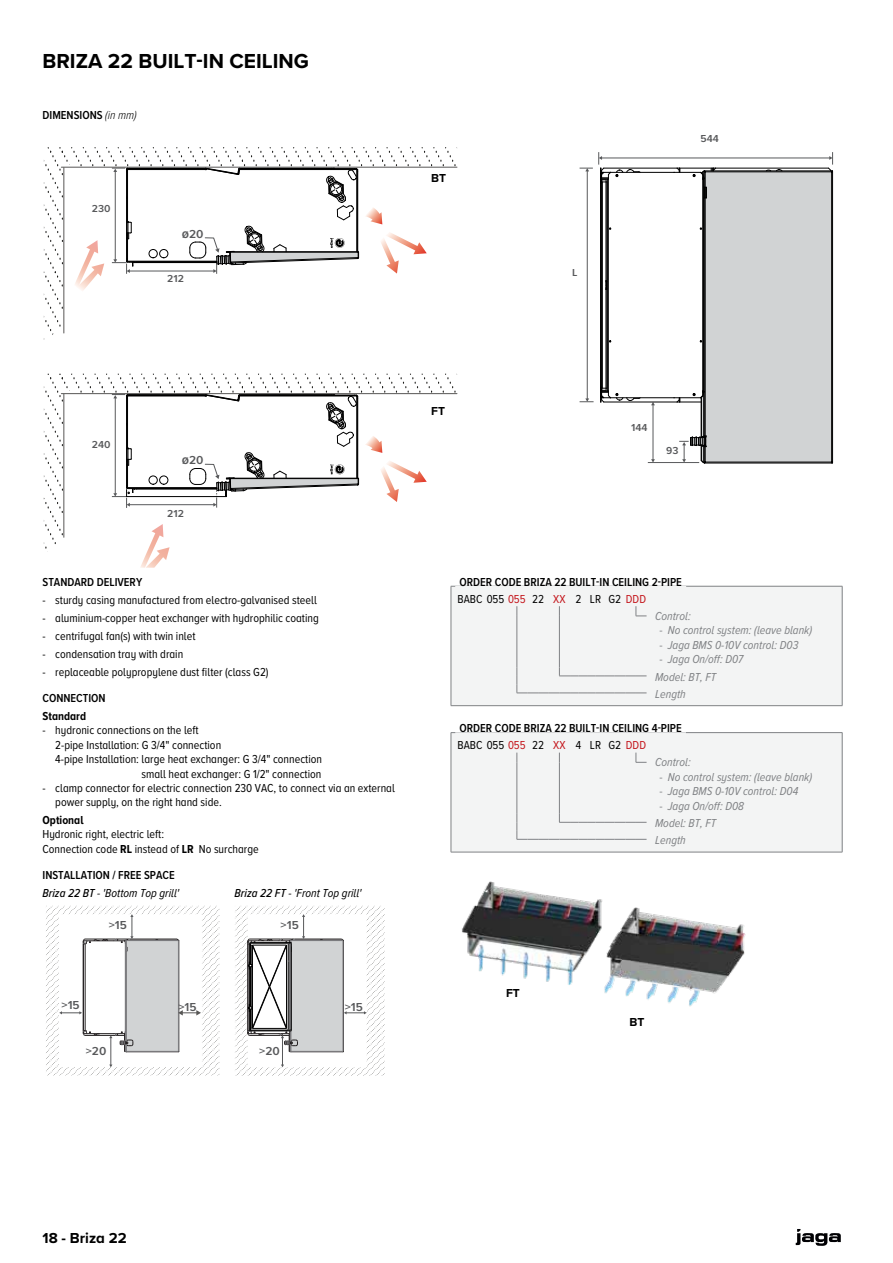
<style>
.page{position:relative;width:893px;height:1263px;background:#fff}
.page>*{position:absolute;margin:0;border:0;box-sizing:border-box;transform-origin:0 0}
.t1{font:700 21px "Proxima Nova";color:#000}
.t2{font:700 15px "Proxima Nova";color:#000}
.t3{font:12px/14.4px "Proxima Nova Cond";color:#000}
.t4{font:italic 12px/17.2px "Proxima Nova Cond";color:#808285}
.t5{font:600 12px "Proxima Nova Cond";color:#000}
.t6{font:italic 12px "Proxima Nova Cond";color:#000}
.t7{font:600 12px "Proxima Nova Cond";color:#58595b;scale:1.16 1}
.t8{font:700 12px "Proxima Nova Cond";color:#000}
.t9{font:700 12px "Proxima Nova";color:#000}
.t10{font:600 10.5px "Proxima Nova Cond";color:#58595b;scale:1.16 1}
.s1{font-weight:300;font-style:italic}
.s2{font-weight:700}
.s3{font-weight:500}
.s4{color:#c4161c}
.s5{font-style:normal}
</style>
<div class="page">
<svg style="left:796px;top:1229px;width:45px;height:17px"></svg>
<svg style="left:46px;top:906px;width:174px;height:169px"></svg>
<svg style="left:235px;top:906px;width:150px;height:170px"></svg>
<hr style="left:587px;top:171px;width:1px;height:228px;background:#58595b">
<svg style="left:580px;top:398px;width:14px;height:4px"></svg>
<hr style="left:648px;top:462px;width:51px;height:1px;background:#58595b">
<hr style="left:653px;top:405px;width:1px;height:55px;background:#58595b">
<hr style="left:601px;top:158px;width:229px;height:1px;background:#58595b">
<hr style="left:602px;top:182px;width:1px;height:206px;background:#000">
<hr style="left:606px;top:182px;width:1px;height:99px;background:#000">
<hr style="left:606px;top:289px;width:1px;height:99px;background:#000">
<hr style="left:607px;top:179px;width:1px;height:212px;background:#000">
<hr style="left:608px;top:179px;width:1px;height:212px;background:#000">
<hr style="left:604px;top:402px;width:73px;height:1px;background:#000">
<svg style="left:606px;top:280px;width:2px;height:10px"></svg>
<hr style="left:600px;top:179px;width:1px;height:212px;background:#000">
<hr style="left:601px;top:183px;width:1px;height:204px;background:#000">
<hr style="left:610px;top:397px;width:90px;height:1px;background:#000">
<svg style="left:600px;top:387px;width:41px;height:16px"></svg>
<hr style="left:610px;top:172px;width:90px;height:1px;background:#000">
<hr style="left:604px;top:168px;width:73px;height:1px;background:#000">
<svg style="left:580px;top:152px;width:61px;height:32px"></svg>
<svg style="left:673px;top:152px;width:160px;height:312px"></svg>
<svg style="left:44px;top:147px;width:414px;height:193px"></svg>
<svg style="left:44px;top:374px;width:414px;height:194px"></svg>
<div style="left:451px;top:586px;width:391px;height:120px;background:#f3f4f4"></div>
<hr style="left:451px;top:586px;width:391px;height:1px;background:#808285">
<hr style="left:451px;top:586px;width:1px;height:119px;background:#808285">
<hr style="left:842px;top:586px;width:1px;height:119px;background:#808285">
<hr style="left:451px;top:705px;width:391px;height:1px;background:#808285">
<hr style="left:455px;top:586px;width:231px;height:4px;background:#f3f4f4">
<hr style="left:517px;top:616px;width:1px;height:51px;background:#808285">
<hr style="left:559px;top:616px;width:1px;height:51px;background:#808285">
<svg style="left:517px;top:667px;width:130px;height:27px"></svg>
<svg style="left:636px;top:606px;width:11px;height:11px"></svg>
<div style="left:451px;top:733px;width:391px;height:119px;background:#f3f4f4"></div>
<hr style="left:451px;top:732px;width:391px;height:1px;background:#808285">
<hr style="left:451px;top:733px;width:1px;height:119px;background:#808285">
<hr style="left:842px;top:733px;width:1px;height:119px;background:#808285">
<hr style="left:451px;top:852px;width:391px;height:1px;background:#808285">
<div style="left:455px;top:732px;width:231px;height:5px;background:#f3f4f4"></div>
<hr style="left:517px;top:762px;width:1px;height:52px;background:#808285">
<hr style="left:559px;top:762px;width:1px;height:52px;background:#808285">
<svg style="left:517px;top:814px;width:130px;height:26px"></svg>
<svg style="left:636px;top:753px;width:11px;height:10px"></svg>
<img style="left:462px;top:881px;width:284px;height:126px">
<h1 class="t1" style="left:43px;top:45px;width:268px">BRIZA 22 BUILT-IN CEILING</h1>
<p class="t5" style="left:43px;top:106px;width:96px">DIMENSIONS <span class="s1">(in mm)</span></p>
<p class="t10" style="left:92px;top:200px;width:18px">230</p>
<p class="t7" style="left:182px;top:225px;width:20px">020</p>
<p class="t10" style="left:167px;top:271px;width:16px">212</p>
<p class="t9" style="left:431px;top:169px;width:16px">BT</p>
<p class="t10" style="left:572px;top:265px;width:6px">L</p>
<p class="t10" style="left:700px;top:131px;width:17px">544</p>
<p class="t10" style="left:92px;top:437px;width:18px">240</p>
<p class="t7" style="left:182px;top:451px;width:20px">020</p>
<p class="t10" style="left:167px;top:506px;width:16px">212</p>
<p class="t5" style="left:43px;top:573px;width:101px">STANDARD DELIVERY</p>
<p class="t3" style="left:43px;top:592px;width:276px">- sturdy casing manufactured from electro-galvanised steell</p>
<p class="t3" style="left:43px;top:610px;width:278px">- aluminium-copper heat exchanger with hydrophilic coating</p>
<p class="t3" style="left:43px;top:628px;width:155px">- centrifugal fan(s) with twin inlet</p>
<p class="t3" style="left:43px;top:646px;width:142px">- condensation tray with drain</p>
<p class="t3" style="left:43px;top:664px;width:228px">- replaceable polypropylene dust filter (class G2)</p>
<p class="t5" style="left:43px;top:690px;width:65px">CONNECTION</p>
<p class="t8" style="left:43px;top:708px;width:45px">Standard</p>
<p class="t3" style="left:43px;top:723px;width:158px">- hydronic connections on the left</p>
<p class="t3" style="left:55px;top:737px;width:167px">2-pipe Installation: G 3/4" connection</p>
<p class="t3" style="left:55px;top:751px;width:268px">4-pipe Installation: large heat exchanger: G 3/4" connection</p>
<p class="t3" style="left:142px;top:766px;width:181px">small heat exchanger: G 1/2" connection</p>
<p class="t3" style="left:55px;top:780px;width:341px;text-indent:-13px">- clamp connector for electric connection 230 VAC, to connect via an external power supply, on the right hand side.</p>
<p class="t8" style="left:43px;top:812px;width:42px">Optional</p>
<p class="t3" style="left:43px;top:827px;width:218px">Hydronic right, electric left:<br>Connection code <span class="s2">RL</span> instead of <span class="s2">LR</span> No surcharge</p>
<p class="t5" style="left:43px;top:866px;width:134px">INSTALLATION / FREE SPACE</p>
<p class="t6" style="left:43px;top:884px;width:138px"><span class="s3">Briza 22 BT</span> - 'Bottom Top grill'</p>
<p class="t6" style="left:235px;top:884px;width:129px"><span class="s3">Briza 22 FT</span> - 'Front Top grill'</p>
<p class="t7" style="left:109px;top:916px;width:17px">&gt;15</p>
<p class="t7" style="left:281px;top:916px;width:17px">&gt;15</p>
<p class="t7" style="left:62px;top:996px;width:17px">&gt;15</p>
<p class="t7" style="left:178px;top:998px;width:17px">&gt;15</p>
<p class="t7" style="left:345px;top:998px;width:17px">&gt;15</p>
<p class="t7" style="left:259px;top:1042px;width:19px">&gt;20</p>
<p class="t7" style="left:86px;top:1042px;width:19px">&gt;20</p>
<p class="t9" style="left:431px;top:402px;width:15px">FT</p>
<p class="t10" style="left:631px;top:419px;width:16px">144</p>
<p class="t10" style="left:666px;top:443px;width:12px">93</p>
<p class="t5" style="left:459px;top:573px;width:224px">ORDER CODE BRIZA 22 BUILT-IN CEILING 2-PIPE</p>
<p class="t3" style="left:458px;top:591px;width:190px">BABC 055 <span class="s4">055</span> 22 <span class="s4">XX</span> 2 LR G2 <span class="s4">DDD</span></p>
<p class="t4" style="left:655px;top:607px;width:37px">Control:</p>
<p class="t4" style="left:659px;top:621px;width:154px"><span class="s5">-</span> No control system: (leave blank)</p>
<p class="t4" style="left:659px;top:636px;width:141px"><span class="s5">-</span> Jaga BMS 0-10V control: D03</p>
<p class="t4" style="left:655px;top:650px;width:90px;text-indent:4px"><span class="s5">-</span> Jaga On/off: D07<br>Model: BT, FT<br>Length</p>
<p class="t5" style="left:459px;top:719px;width:224px">ORDER CODE BRIZA 22 BUILT-IN CEILING 4-PIPE</p>
<p class="t3" style="left:458px;top:738px;width:190px">BABC 055 <span class="s4">055</span> 22 <span class="s4">XX</span> 4 LR G2 <span class="s4">DDD</span></p>
<p class="t4" style="left:655px;top:753px;width:37px">Control:</p>
<p class="t4" style="left:659px;top:768px;width:154px"><span class="s5">-</span> No control system: (leave blank)</p>
<p class="t4" style="left:659px;top:782px;width:140px"><span class="s5">-</span> Jaga BMS 0-10V control: D04</p>
<p class="t4" style="left:655px;top:796px;width:91px;text-indent:4px"><span class="s5">-</span> Jaga On/off: D08<br>Model: BT, FT<br>Length</p>
<p class="t9" style="left:506px;top:984px;width:15px">FT</p>
<p class="t9" style="left:629px;top:1013px;width:16px">BT</p>
<p class="t2" style="left:43px;top:1227px;width:86px">18 - Briza 22</p>
</div>
